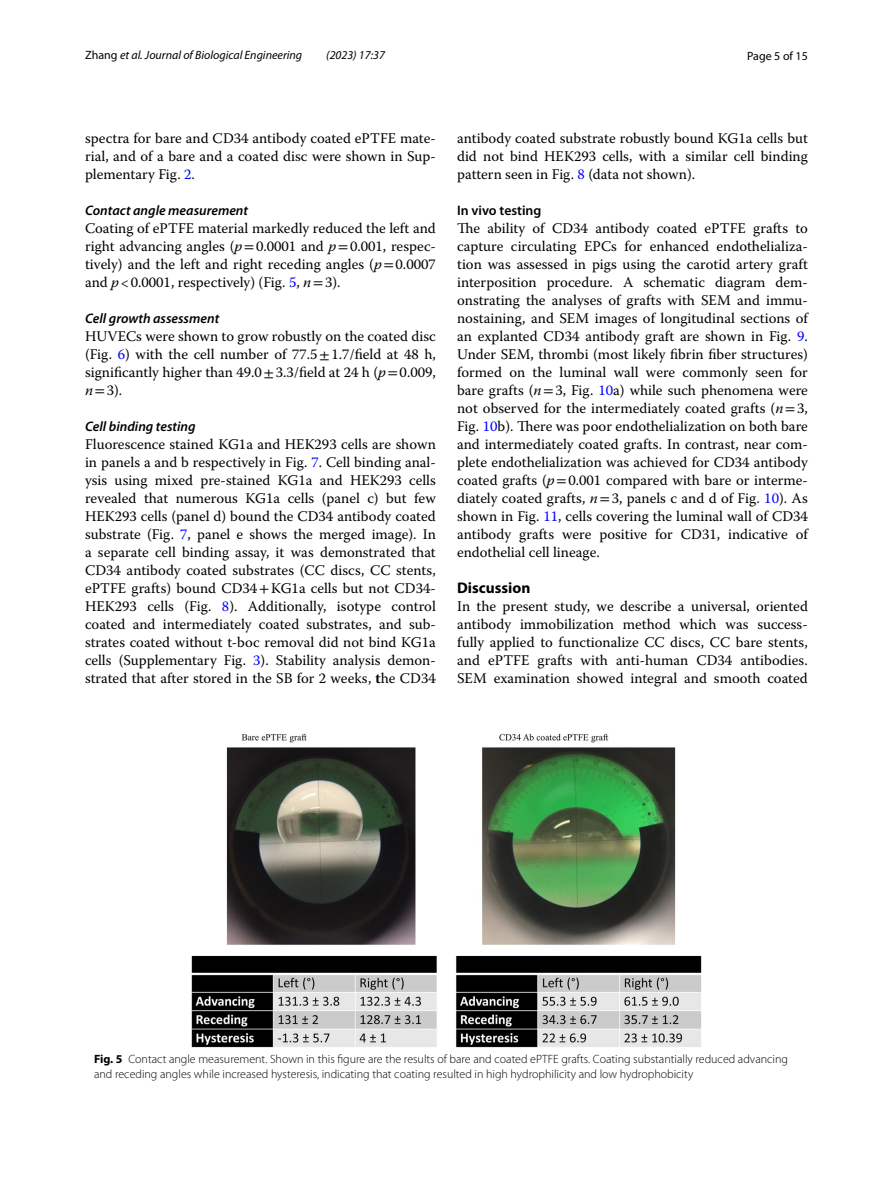
<style>
.page{position:relative;width:893px;height:1187px;background:#fff}
.page>*{position:absolute;margin:0;border:0;box-sizing:border-box;transform-origin:0 0}
.t1{font:700 15.45px "Myriad Pro";color:#000}
.t2{font:14.7px/18px "Warnock Pro";color:#000;text-align:justify}
.t3{font:italic 600 13.8px "Myriad Pro";color:#000}
.t4{font:600 13.8px "Myriad Pro";color:#000}
.t5{font:300 12px/15px "Myriad Pro";color:#000}
.t6{font:italic 12px "Myriad Pro";color:#000}
.t7{font:12px "Myriad Pro";color:#000}
.s1{font-style:normal}
.s2{color:#00f}
.s3{font-style:italic}
.s4{font-family:"STIX"}
.s5{font-weight:700}
</style>
<div class="page">
<img style="left:191px;top:733px;width:511px;height:314px">
<p class="t6" style="left:85px;top:48px;width:219px"><span class="s1">Zhang</span> et al. Journal of Biological Engineering</p>
<p class="t6" style="left:326px;top:48px;width:60px">(2023) 17:37</p>
<p class="t7" style="left:747px;top:48px;width:62px">Page 5 of 15</p>
<p class="t2" style="left:85px;top:128px;width:352px">spectra for bare and CD34 antibody coated ePTFE mate&shy;rial, and of a bare and a coated disc were shown in Sup&shy;plementary Fig. <span class="s2">2</span>.</p>
<p class="t3" style="left:85px;top:201px;width:165px">Contact angle measurement</p>
<p class="t2" style="left:85px;top:218px;width:352px">Coating of ePTFE material markedly reduced the left and right advancing angles (<span class="s3">p</span><span class="s4">=</span>0.0001 and <span class="s3">p</span><span class="s4">=</span>0.001, respec&shy;tively) and the left and right receding angles (<span class="s3">p</span><span class="s4">=</span>0.0007 and <span class="s3">p</span>&lt;0.0001, respectively) (Fig. <span class="s2">5</span>, <span class="s3">n</span><span class="s4">=</span>3).</p>
<p class="t3" style="left:85px;top:309px;width:136px">Cell growth assessment</p>
<p class="t2" style="left:85px;top:326px;width:352px">HUVECs were shown to grow robustly on the coated disc (Fig. <span class="s2">6</span>) with the cell number of 77.5<span class="s4">±</span>1.7/field at 48 h, significantly higher than 49.0<span class="s4">±</span>3.3/field at 24 h (<span class="s3">p</span><span class="s4">=</span>0.009, <span class="s3">n</span><span class="s4">=</span>3).</p>
<p class="t3" style="left:85px;top:417px;width:112px">Cell binding testing</p>
<p class="t2" style="left:85px;top:434px;width:352px">Fluorescence stained KG1a and HEK293 cells are shown in panels a and b respectively in Fig. <span class="s2">7</span>. Cell binding anal&shy;ysis using mixed pre-stained KG1a and HEK293 cells revealed that numerous KG1a cells (panel c) but few HEK293 cells (panel d) bound the CD34 antibody coated substrate (Fig. <span class="s2">7</span>, panel e shows the merged image). In a separate cell binding assay, it was demonstrated that CD34 antibody coated substrates (CC discs, CC stents, ePTFE grafts) bound CD34<span class="s4">+</span>KG1a cells but not CD34- HEK293 cells (Fig. <span class="s2">8</span>). Additionally, isotype control coated and intermediately coated substrates, and sub&shy;strates coated without t-boc removal did not bind KG1a cells (Supplementary Fig. <span class="s2">3</span>). Stability analysis demon&shy;strated that after stored in the SB for 2 weeks, <span class="s5">t</span>he CD34</p>
<p class="t2" style="left:457px;top:128px;width:352px">antibody coated substrate robustly bound KG1a cells but did not bind HEK293 cells, with a similar cell binding pattern seen in Fig. <span class="s2">8</span> (data not shown).</p>
<p class="t4" style="left:457px;top:201px;width:86px">In vivo testing</p>
<p class="t2" style="left:457px;top:218px;width:352px">The ability of CD34 antibody coated ePTFE grafts to capture circulating EPCs for enhanced endothelializa&shy;tion was assessed in pigs using the carotid artery graft interposition procedure. A schematic diagram dem&shy;onstrating the analyses of grafts with SEM and immu&shy;nostaining, and SEM images of longitudinal sections of an explanted CD34 antibody graft are shown in Fig. <span class="s2">9</span>.<br>Under SEM, thrombi (most likely fibrin fiber structures) formed on the luminal wall were commonly seen for bare grafts (<span class="s3">n</span><span class="s4">=</span>3, Fig. <span class="s2">10</span>a) while such phenomena were not observed for the intermediately coated grafts (<span class="s3">n</span><span class="s4">=</span>3, Fig. <span class="s2">10</span>b). There was poor endothelialization on both bare and intermediately coated grafts. In contrast, near com&shy;plete endothelialization was achieved for CD34 antibody coated grafts (<span class="s3">p</span><span class="s4">=</span>0.001 compared with bare or interme&shy;diately coated grafts, <span class="s3">n</span><span class="s4">=</span>3, panels c and d of Fig. <span class="s2">10</span>). As shown in Fig. <span class="s2">11</span>, cells covering the luminal wall of CD34 antibody grafts were positive for CD31, indicative of endothelial cell lineage.</p>
<p class="t1" style="left:457px;top:577px;width:75px">Discussion</p>
<p class="t2" style="left:457px;top:596px;width:352px">In the present study, we describe a universal, oriented antibody immobilization method which was success&shy;fully applied to functionalize CC discs, CC bare stents, and ePTFE grafts with anti-human CD34 antibodies.<br>SEM examination showed integral and smooth coated</p>
<p class="t5" style="left:94px;top:1051px;width:695px"><span class="s5">Fig. 5</span> Contact angle measurement. Shown in this figure are the results of bare and coated ePTFE grafts. Coating substantially reduced advancing and receding angles while increased hysteresis, indicating that coating resulted in high hydrophilicity and low hydrophobicity</p>
</div>
